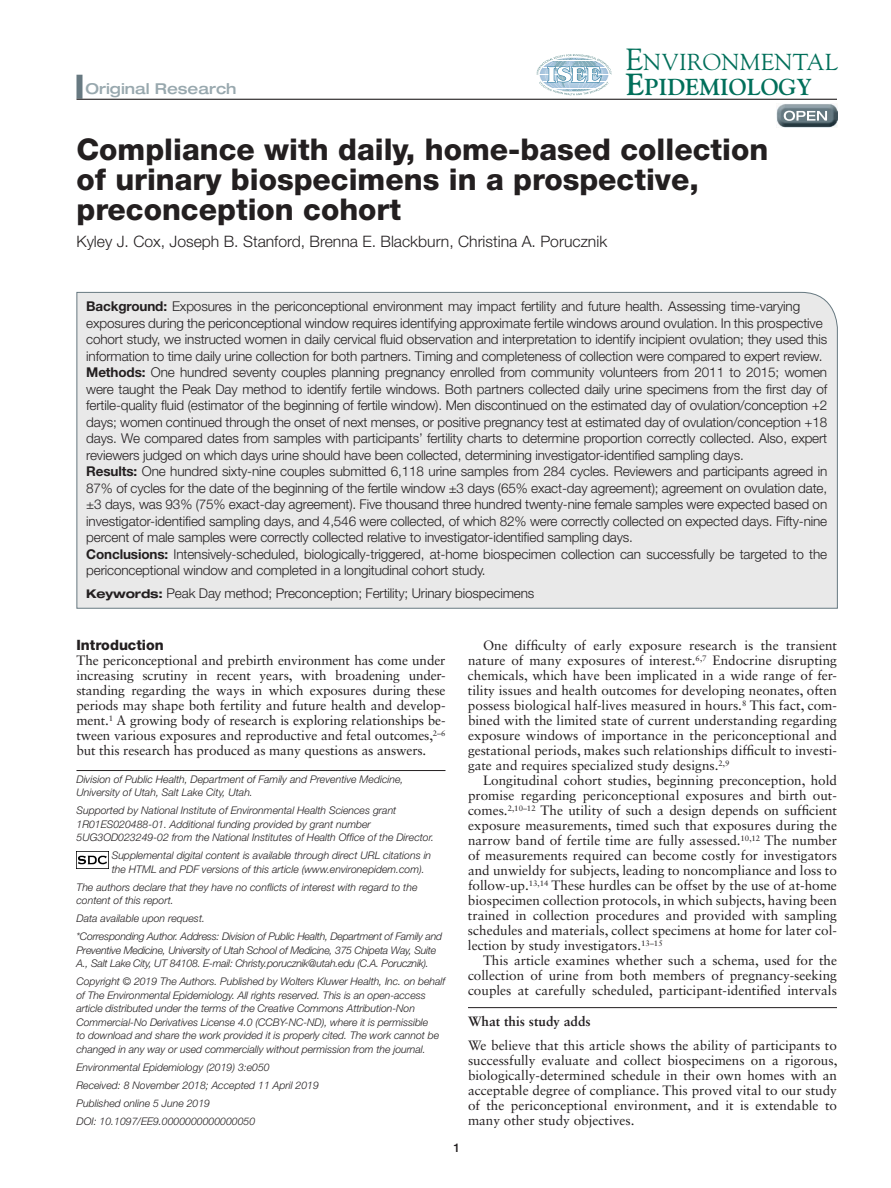
<style>
.page{position:relative;width:891px;height:1188px;background:#fff}
.page>*{position:absolute;margin:0;border:0;box-sizing:border-box;transform-origin:0 0}
.t1{font:800 30px/30px "Helvetica Neue LT Std";color:#231f20}
.t2{font:22.95px/25.2px "Goudy";letter-spacing:.01em;color:#016f5a}
.t3{font:300 15.75px "Helvetica Neue LT Std";color:#231f20}
.t4{font:500 expanded 15px "Helvetica Neue LT Std";color:#98a8ae}
.t5{font:800 14.25px "Helvetica Neue LT Std";color:#231f20}
.t6{font:13.5px/15px "Sabon LT Std";color:#231f20;text-align:justify}
.t7{font:300 13.5px/16.5px "Helvetica Neue LT Std";letter-spacing:-.01em;color:#231f20}
.t8{font:700 13.5px "Sabon LT Std";color:#231f20}
.t9{font:500 12px "Helvetica Neue LT Std";color:#231f20}
.t10{font:italic 300 10.5px/13.5px "Helvetica Neue LT Std";color:#231f20}
.t11{font:italic 300 10.5px/18px "Helvetica Neue LT Std";letter-spacing:-.02em;color:#231f20}
.s1{font-size:30.45px}
.s2{font-weight:700;font-size:30.45px}
.s3{font-weight:700}
.s4{font-weight:700;font-stretch:expanded;font-size:12px}
</style>
<div class="page">
<div style="left:76px;top:75px;width:6px;height:24px;background:#677981"></div>
<hr style="left:76px;top:99px;width:761px;height:1px;background:#231f20">
<img style="left:776px;top:104px;width:61px;height:24px">
<svg style="left:784px;top:111px;width:43px;height:10px"></svg>
<svg style="left:536px;top:54px;width:76px;height:42px"></svg>
<hr style="left:76px;top:770px;width:370px;height:1px;background:#231f20">
<img style="left:76px;top:851px;width:33px;height:17px">
<div style="left:76px;top:292px;width:762px;height:317px;background:#e9e9e9"></div>
<hr style="left:468px;top:1007px;width:369px;height:1px;background:#231f20">
<p class="t4" style="left:86px;top:80px;width:153px">Original Research</p>
<h2 class="t2" style="left:626px;top:49px;width:214px"><span class="s1">E</span>NVIRONMENTAL<br><span class="s2">E</span><span class="s3">PIDEMIOLOGY</span></h2>
<h1 class="t1" style="left:76px;top:134px;width:693px">Compliance with daily, home-based collection of urinary biospecimens in a prospective, preconception cohort</h1>
<p class="t3" style="left:76px;top:232px;width:532px">Kyley J. Cox, Joseph B. Stanford, Brenna E. Blackburn, Christina A. Porucznik</p>
<p class="t7" style="left:86px;top:298px;width:743px"><span class="s3">Background:</span> Exposures in the periconceptional environment may impact fertility and future health. Assessing time-varying exposures during the periconceptional window requires identifying approximate fertile windows around ovulation. In this prospective cohort study, we instructed women in daily cervical fluid observation and interpretation to identify incipient ovulation; they used this information to time daily urine collection for both partners. Timing and completeness of collection were compared to expert review.<br><span class="s3">Methods:</span> One hundred seventy couples planning pregnancy enrolled from community volunteers from 2011 to 2015; women were taught the Peak Day method to identify fertile windows. Both partners collected daily urine specimens from the first day of fertile-quality fluid (estimator of the beginning of fertile window). Men discontinued on the estimated day of ovulation/conception +2 days; women continued through the onset of next menses, or positive pregnancy test at estimated day of ovulation/conception +18 days. We compared dates from samples with participants’ fertility charts to determine proportion correctly collected. Also, expert reviewers judged on which days urine should have been collected, determining investigator-identified sampling days.<br><span class="s3">Results:</span> One hundred sixty-nine couples submitted 6,118 urine samples from 284 cycles. Reviewers and participants agreed in 87% of cycles for the date of the beginning of the fertile window ±3 days (65% exact-day agreement); agreement on ovulation date, ±3 days, was 93% (75% exact-day agreement). Five thousand three hundred twenty-nine female samples were expected based on investigator-identified sampling days, and 4,546 were collected, of which 82% were correctly collected on expected days. Fifty-nine percent of male samples were correctly collected relative to investigator-identified sampling days.<br><span class="s3">Conclusions:</span> Intensively-scheduled, biologically-triggered, at-home biospecimen collection can successfully be targeted to the periconceptional window and completed in a longitudinal cohort study.</p>
<p class="t7" style="left:86px;top:585px;width:450px"><span class="s4">Keywords:</span> Peak Day method; Preconception; Fertility; Urinary biospecimens</p>
<p class="t5" style="left:76px;top:637px;width:89px">Introduction</p>
<p class="t6" style="left:76px;top:653px;width:371px">The periconceptional and prebirth environment has come under increasing scrutiny in recent years, with broadening under&shy;standing regarding the ways in which exposures during these periods may shape both fertility and future health and develop&shy;ment.<sup>1</sup> A growing body of research is exploring relationships be&shy;tween various exposures and reproductive and fetal outcomes,<sup>2–6 </sup>but this research has produced as many questions as answers.</p>
<p class="t10" style="left:76px;top:772px;width:328px">Division of Public Health, Department of Family and Preventive Medicine,<br>University of Utah, Salt Lake City, Utah.</p>
<p class="t10" style="left:76px;top:804px;width:359px">Supported by National Institute of Environmental Health Sciences grant<br>1R01ES020488-01. Additional funding provided by grant number<br>5UG3OD023249-02 from the National Institutes of Health Office of the Director.</p>
<p class="t10" style="left:112px;top:849px;width:321px">Supplemental digital content is available through direct URL citations in the HTML and PDF versions of this article (www.environepidem.com).</p>
<p class="t10" style="left:77px;top:880px;width:342px">The authors declare that they have no conflicts of interest with regard to the content of this report.</p>
<p class="t11" style="left:77px;top:910px;width:367px">Data available upon request.<br>*Corresponding Author. Address: Division of Public Health, Department of Family and</p>
<p class="t11" style="left:77px;top:943px;width:361px;line-height:13.5px">Preventive Medicine, University of Utah School of Medicine, 375 Chipeta Way, Suite<br>A., Salt Lake City, UT 84108. E-mail: Christy.porucznik@utah.edu (C.A. Porucznik).</p>
<p class="t10" style="left:77px;top:975px;width:370px">Copyright © 2019 The Authors. Published by Wolters Kluwer Health, Inc. on behalf of The Environmental Epidemiology. All rights reserved. This is an open-access article distributed under the terms of the Creative Commons Attribution-Non Commercial-No Derivatives License 4.0 (CCBY-NC-ND), where it is permissible<br>to download and share the work provided it is properly cited. The work cannot be changed in any way or used commercially without permission from the journal.</p>
<p class="t10" style="left:76px;top:1058px;width:244px;line-height:18px">Environmental Epidemiology (2019) 3:e050<br>Received: 8 November 2018; Accepted 11 April 2019<br>Published online 5 June 2019<br>DOI: 10.1097/EE9.0000000000000050</p>
<p class="t9" style="left:453px;top:1140px;width:8px">1</p>
<p class="t6" style="left:468px;top:638px;width:371px;text-indent:15px">One difficulty of early exposure research is the transient nature of many exposures of interest.<sup>6,7</sup> Endocrine disrupting chemicals, which have been implicated in a wide range of fer&shy;tility issues and health outcomes for developing neonates, often possess biological half-lives measured in hours.<sup>8</sup> This fact, com&shy;bined with the limited state of current understanding regarding exposure windows of importance in the periconceptional and gestational periods, makes such relationships difficult to investi&shy;gate and requires specialized study designs.<sup>2,9</sup></p>
<p class="t6" style="left:468px;top:773px;width:371px;text-indent:15px">Longitudinal cohort studies, beginning preconception, hold promise regarding periconceptional exposures and birth out&shy;comes.<sup>2,10–12</sup> The utility of such a design depends on sufficient exposure measurements, timed such that exposures during the narrow band of fertile time are fully assessed.<sup>10,12</sup> The number of measurements required can become costly for investigators and unwieldy for subjects, leading to noncompliance and loss to follow-up.<sup>13,14</sup> These hurdles can be offset by the use of at-home biospecimen collection protocols, in which subjects, having been trained in collection procedures and provided with sampling schedules and materials, collect specimens at home for later col&shy;lection by study investigators.<sup>13–15</sup></p>
<p class="t6" style="left:468px;top:953px;width:371px;text-indent:15px">This article examines whether such a schema, used for the collection of urine from both members of pregnancy-seeking couples at carefully scheduled, participant-identified intervals</p>
<p class="t8" style="left:468px;top:1013px;width:124px">What this study adds</p>
<p class="t6" style="left:468px;top:1038px;width:371px">We believe that this article shows the ability of participants to successfully evaluate and collect biospecimens on a rigorous, biologically-determined schedule in their own homes with an acceptable degree of compliance. This proved vital to our study of the periconceptional environment, and it is extendable to many other study objectives.</p>
</div>
